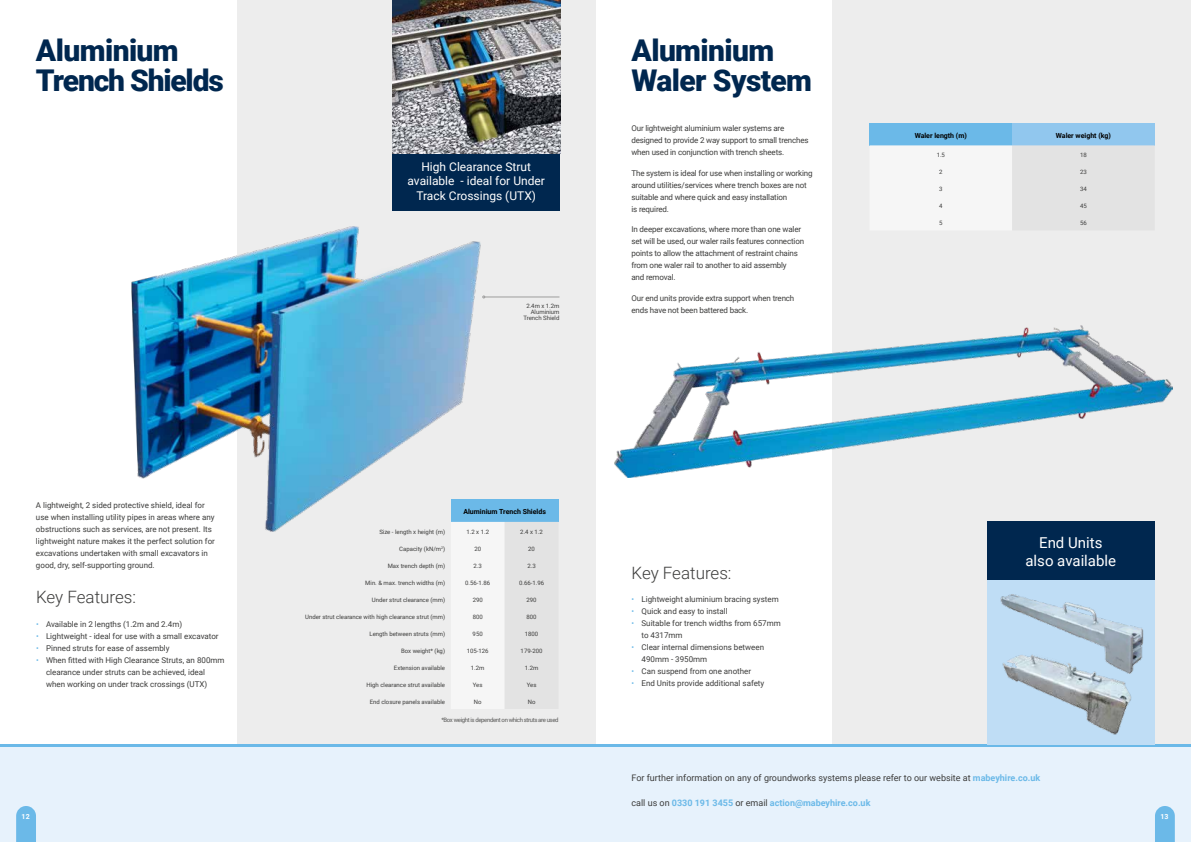
<style>
.page{position:relative;width:1191px;height:842px;background:#fff}
.page>*{position:absolute;margin:0;border:0;box-sizing:border-box;transform-origin:0 0}
.t1{font:900 30px/30px "Roboto";letter-spacing:-.04em;color:#00274f}
.t2{font:900 30px/30px "Roboto";letter-spacing:-.02em;color:#00274f}
.t3{font:300 17px "Roboto";color:#3c3c3b}
.t4{font:15px/18px "Roboto";color:#fff;text-align:center}
.t5{font:12px/14.4px "Roboto";color:#fff;text-align:center}
.t6{font:9px "Roboto";color:#3c3c3b}
.t7{font:700 9px "Roboto";color:#6bb9e8}
.t8{font:8px/12px "Roboto";color:#3c3c3b}
.t9{font:8px/12px "Roboto";letter-spacing:-.02em;color:#3c3c3b}
.t10{font:700 7px "Roboto";color:#000}
.t11{font:700 7px "Roboto";color:#fff}
.t12{font:6px/6px "Roboto";color:#3c3c3b;text-align:right}
.t13{font:6px "Roboto";letter-spacing:-.06em;color:#575756}
.s1{color:#6bb9e8}
.s2{font-weight:700;color:#6bb9e8}
.s3{font-weight:400;color:#3c3c3b}
</style>
<div class="page">
<div style="left:237px;top:0;width:358px;height:842px;background:#ededed"></div>
<div style="left:832px;top:0;width:359px;height:842px;background:#ededed"></div>
<div style="left:0;top:744px;width:1191px;height:98px;background:#e7f2fc"></div>
<svg style="left:16px;top:806px;width:20px;height:36px"></svg>
<svg style="left:1155px;top:806px;width:19px;height:36px"></svg>
<img style="left:614px;top:325px;width:559px;height:152px">
<div style="left:451px;top:499px;width:107px;height:23px;background:#6bb9e8"></div>
<div style="left:392px;top:152px;width:168px;height:58px;background:#00274f"></div>
<img style="left:392px;top:0;width:168px;height:153px">
<hr style="left:0;top:744px;width:1191px;height:3px;background:#6bb9e8">
<div style="left:986px;top:521px;width:168px;height:59px;background:#00274f"></div>
<div style="left:986px;top:580px;width:168px;height:164px;background:#bfddf5"></div>
<img style="left:1000px;top:594px;width:144px;height:77px">
<img style="left:1000px;top:650px;width:133px;height:85px">
<div style="left:869px;top:123px;width:143px;height:22px;background:#6bb9e8"></div>
<div style="left:1012px;top:123px;width:142px;height:22px;background:#91c7ee"></div>
<svg style="left:869px;top:145px;width:285px;height:1px"></svg>
<hr style="left:485px;top:297px;width:74px;height:1px;background:#9d9d9c">
<img style="left:131px;top:226px;width:352px;height:305px">
<h1 class="t1" style="left:36px;top:34px;width:189px">Aluminium<br>Trench Shields</h1>
<h1 class="t2" style="left:631px;top:34px;width:182px">Aluminium<br>Waler System</h1>
<h3 class="t5" style="left:407px;top:159px;width:139px">High Clearance Strut available - ideal for Under<br>Track Crossings (UTX)</h3>
<p class="t12" style="left:523px;top:303px;width:38px">2.4m x 1.2m<br>Aluminium<br>Trench Shield</p>
<p class="t9" style="left:631px;top:122px;width:179px">Our lightweight aluminium waler systems are designed to provide 2 way support to small trenches when used in conjunction with trench sheets.</p>
<p class="t9" style="left:631px;top:166px;width:183px">The system is ideal for use when installing or working around utilities/services where trench boxes are not suitable and where quick and easy installation<br>is required.</p>
<p class="t9" style="left:631px;top:223px;width:174px">In deeper excavations, where more than one waler set will be used, our waler rails features connection points to allow the attachment of restraint chains from one waler rail to another to aid assembly<br>and removal.</p>
<p class="t9" style="left:631px;top:291px;width:164px">Our end units provide extra support when trench ends have not been battered back.</p>
<p class="t8" style="left:36px;top:498px;width:180px">A lightweight, 2 sided protective shield, ideal for use when installing utility pipes in areas where any obstructions such as services, are not present. Its lightweight nature makes it the perfect solution for excavations undertaken with small excavators in good, dry, self-supporting ground.</p>
<p class="t10" style="left:463px;top:507px;width:84px">Aluminium Trench Shields</p>
<p class="t12" style="left:379px;top:528px;width:67px">Size - length x height (m)</p>
<p class="t12" style="left:466px;top:528px;width:24px">1.2 x 1.2</p>
<p class="t12" style="left:520px;top:528px;width:24px">2.4 x 1.2</p>
<p class="t12" style="left:399px;top:545px;width:47px">Capacity (kN/m<sup>2</sup>)</p>
<p class="t12" style="left:474px;top:545px;width:8px">20</p>
<p class="t12" style="left:528px;top:545px;width:8px">20</p>
<p class="t12" style="left:388px;top:562px;width:59px">Max trench depth (m)</p>
<p class="t12" style="left:473px;top:562px;width:10px">2.3</p>
<p class="t12" style="left:527px;top:562px;width:10px">2.3</p>
<p class="t12" style="left:365px;top:579px;width:81px">Min. &amp; max. trench widths (m)</p>
<p class="t12" style="left:465px;top:579px;width:27px">0.56-1.86</p>
<p class="t12" style="left:519px;top:579px;width:27px">0.66-1.96</p>
<p class="t12" style="left:372px;top:596px;width:75px">Under strut clearance (mm)</p>
<p class="t12" style="left:472px;top:596px;width:12px">290</p>
<p class="t12" style="left:526px;top:596px;width:12px">290</p>
<p class="t12" style="left:305px;top:613px;width:141px">Under strut clearance with high clearance strut (mm)</p>
<p class="t12" style="left:472px;top:613px;width:12px">800</p>
<p class="t12" style="left:526px;top:613px;width:12px">800</p>
<p class="t12" style="left:369px;top:630px;width:77px">Length between struts (mm)</p>
<p class="t12" style="left:472px;top:630px;width:12px">950</p>
<p class="t12" style="left:525px;top:630px;width:15px">1800</p>
<p class="t12" style="left:401px;top:647px;width:45px">Box weight* (kg)</p>
<p class="t12" style="left:467px;top:647px;width:23px">105-126</p>
<p class="t12" style="left:520px;top:647px;width:23px">179-200</p>
<p class="t12" style="left:394px;top:664px;width:53px">Extension available</p>
<p class="t12" style="left:471px;top:664px;width:15px">1.2m</p>
<p class="t12" style="left:525px;top:664px;width:15px">1.2m</p>
<p class="t12" style="left:366px;top:681px;width:80px">High clearance strut available</p>
<p class="t12" style="left:473px;top:681px;width:11px">Yes</p>
<p class="t12" style="left:527px;top:681px;width:11px">Yes</p>
<p class="t12" style="left:370px;top:698px;width:77px">End closure panels available</p>
<p class="t12" style="left:474px;top:698px;width:9px">No</p>
<p class="t12" style="left:528px;top:698px;width:9px">No</p>
<p class="t13" style="left:441px;top:715px;width:119px">*Box weight is dependent on which struts are used</p>
<h2 class="t3" style="left:631px;top:561px;width:101px">Key Features:</h2>
<h2 class="t3" style="left:36px;top:585px;width:101px">Key Features:</h2>
<p class="t8" style="left:631px;top:593px;width:149px"><span class="s1">•</span> Lightweight aluminium bracing system</p>
<p class="t8" style="left:631px;top:605px;width:98px"><span class="s1">•</span> Quick and easy to install</p>
<p class="t8" style="left:641px;top:617px;width:141px;text-indent:-10px"><span class="s1">•</span> Suitable for trench widths from 657mm to 4317mm</p>
<p class="t8" style="left:641px;top:641px;width:124px;text-indent:-10px"><span class="s1">•</span> Clear internal dimensions between<br>490mm - 3950mm</p>
<p class="t8" style="left:631px;top:665px;width:121px"><span class="s1">•</span> Can suspend from one another</p>
<p class="t8" style="left:631px;top:677px;width:134px"><span class="s1">•</span> End Units provide additional safety</p>
<p class="t8" style="left:36px;top:617px;width:148px"><span class="s1">•</span> Available in 2 lengths (1.2m and 2.4m)</p>
<p class="t8" style="left:36px;top:629px;width:184px"><span class="s1">•</span> Lightweight - ideal for use with a small excavator</p>
<p class="t8" style="left:36px;top:641px;width:135px"><span class="s1">•</span> Pinned struts for ease of assembly</p>
<p class="t8" style="left:46px;top:653px;width:180px;text-indent:-10px"><span class="s1">•</span> When fitted with High Clearance Struts, an 800mm clearance under struts can be achieved, ideal when working on under track crossings (UTX)</p>
<p class="t10" style="left:914px;top:130px;width:54px">Waler length (m)</p>
<p class="t10" style="left:1056px;top:130px;width:57px">Waler weight (kg)</p>
<p class="t12" style="left:936px;top:152px;width:10px">1.5</p>
<p class="t12" style="left:1080px;top:152px;width:8px">18</p>
<p class="t12" style="left:939px;top:169px;width:5px">2</p>
<p class="t12" style="left:1080px;top:169px;width:8px">23</p>
<p class="t12" style="left:939px;top:186px;width:5px">3</p>
<p class="t12" style="left:1080px;top:186px;width:8px">34</p>
<p class="t12" style="left:939px;top:203px;width:5px">4</p>
<p class="t12" style="left:1080px;top:203px;width:8px">45</p>
<p class="t12" style="left:939px;top:220px;width:5px">5</p>
<p class="t12" style="left:1080px;top:220px;width:8px">56</p>
<h3 class="t4" style="left:1025px;top:533px;width:92px">End Units also available</h3>
<p class="t6" style="left:631px;top:772px;width:410px">For further information on any of groundworks systems please refer to our website at <span class="s2">mabeyhire.co.uk</span></p>
<p class="t7" style="left:631px;top:796px;width:240px"><span class="s3">call us on</span> 0330 191 3455 <span class="s3">or email</span> action@mabeyhire.co.uk</p>
<p class="t11" style="left:22px;top:811px;width:10px">12</p>
<p class="t11" style="left:1160px;top:811px;width:10px">13</p>
</div>
